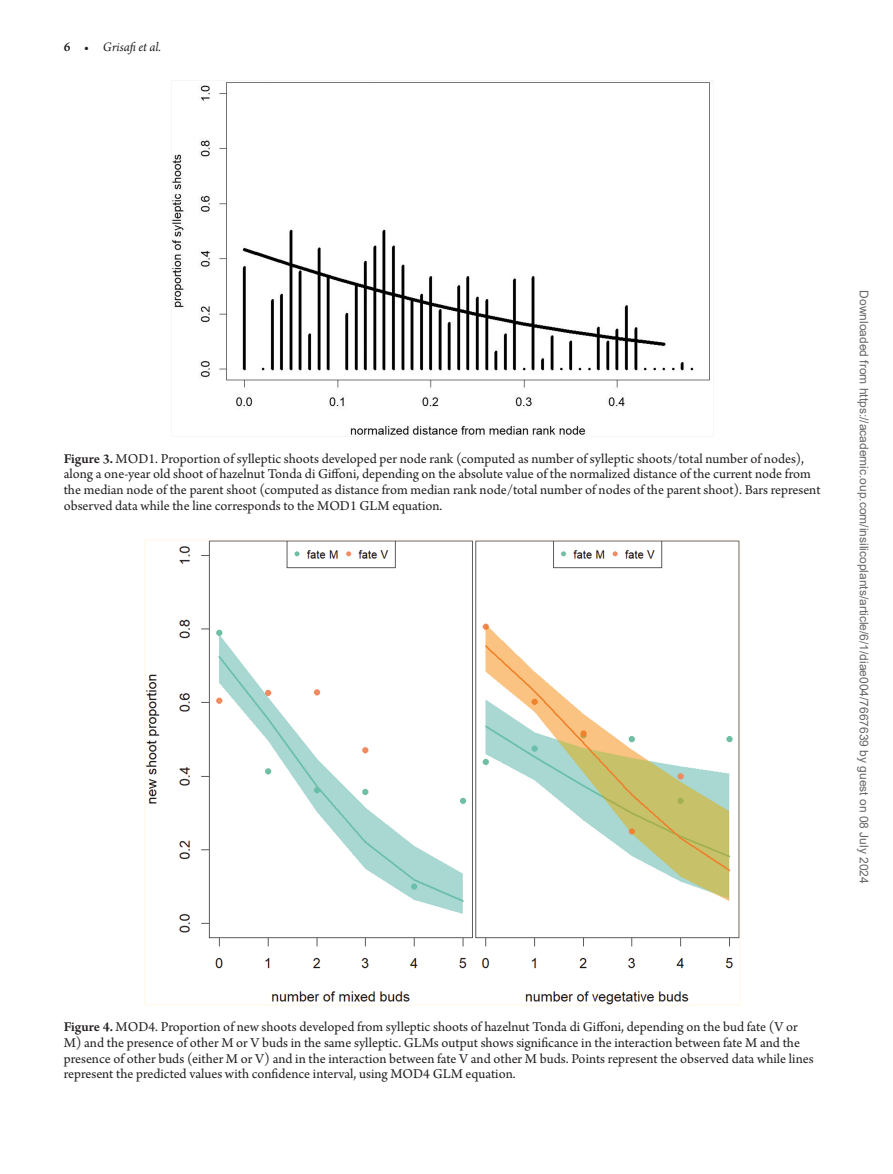
<style>
.page{position:relative;width:893px;height:1174px;background:#fff}
.page>*{position:absolute;margin:0;border:0;box-sizing:border-box;transform-origin:0 0}
.FigCapt{font:14.25px/15.8px "Arno Pro";color:#231f20}
.t1{font:italic 13.5px "Arno Pro";color:#231f20}
.t2{font:12px "Arial";color:#666}
.s1{font-weight:600;font-style:normal}
.s2{font-weight:600}
</style>
<div class="page">
<img style="left:172px;top:82px;width:538px;height:353px">
<img style="left:144px;top:540px;width:596px;height:465px">
<p class="t1" style="left:64px;top:39px;width:99px"><span class="s1">6 •</span> Grisafi et al.</p>
<p class="FigCapt" style="left:64px;top:451px;width:758px"><span class="s2">Figure 3.</span> MOD1. Proportion of sylleptic shoots developed per node rank (computed as number of sylleptic shoots/total number of nodes), along a one-year old shoot of hazelnut Tonda di Giffoni, depending on the absolute value of the normalized distance of the current node from the median node of the parent shoot (computed as distance from median rank node/total number of nodes of the parent shoot). Bars represent observed data while the line corresponds to the MOD1 GLM equation.</p>
<p class="t2" style="left:868px;top:290px;width:595px;rotate:90deg">Downloaded from https://academic.oup.com/insilicoplants/article/6/1/diae004/7667639 by guest on 08 July 2024</p>
<p class="FigCapt" style="left:64px;top:1019px;width:751px"><span class="s2">Figure 4.</span> MOD4. Proportion of new shoots developed from sylleptic shoots of hazelnut Tonda di Giffoni, depending on the bud fate (V or M) and the presence of other M or V buds in the same sylleptic. GLMs output shows significance in the interaction between fate M and the presence of other buds (either M or V) and in the interaction between fate V and other M buds. Points represent the observed data while lines represent the predicted values with confidence interval, using MOD4 GLM equation.</p>
</div>
